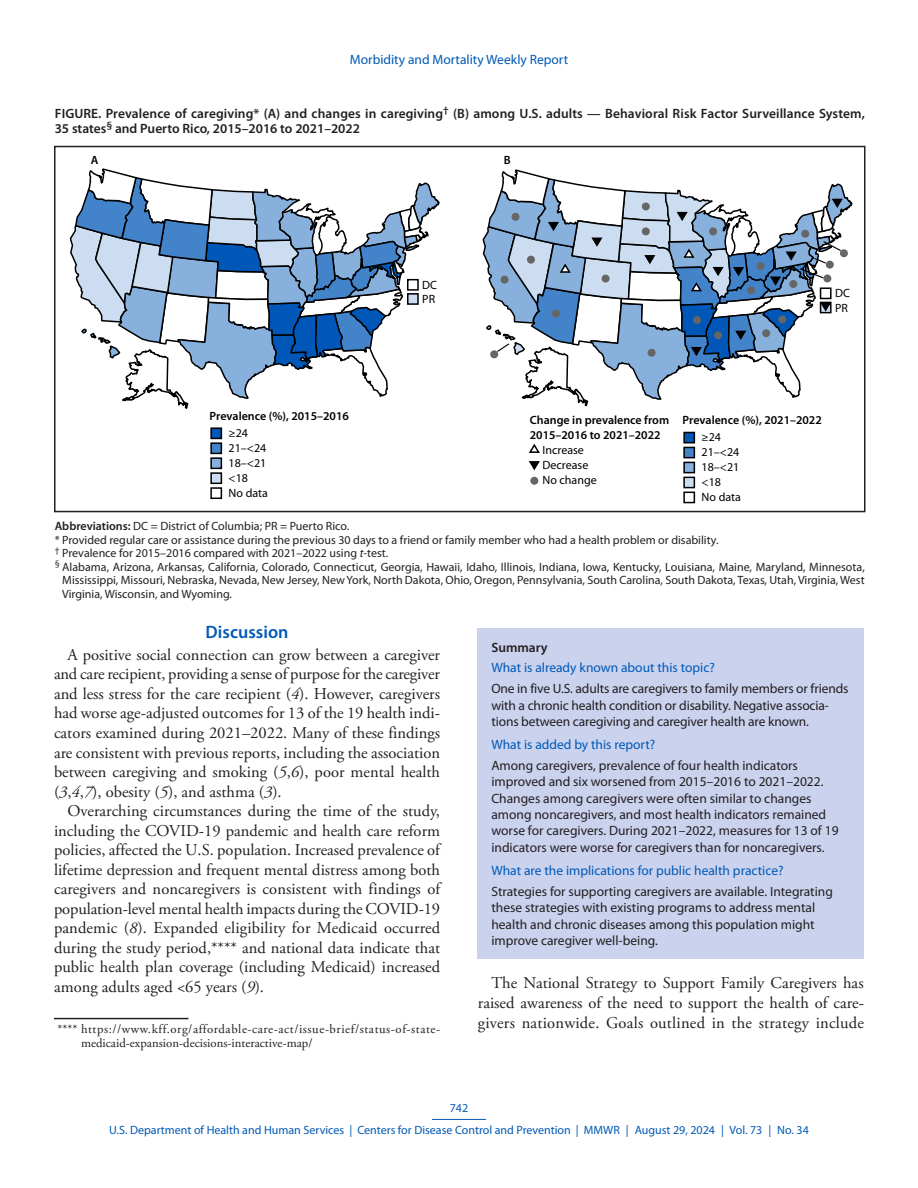
<style>
.page{position:relative;width:918px;height:1188px;background:#fff}
.page>*{position:absolute;margin:0;border:0;box-sizing:border-box;transform-origin:0 0}
.Heading_1{font:600 18px "Myriad Pro";color:#0059b7}
.Paragraph{font:16.5px/19.5px "Adobe Garamond Pro";color:#231f20;text-align:justify}
.Summary_Box_Text{font:13.5px/16.5px "Myriad Pro";color:#231f20}
.Figure_Title{font:600 13.5px/15px "Myriad Pro";letter-spacing:.005em;color:#231f20}
.Summary_Box_Heading{font:13.5px "Myriad Pro";color:#0059b7}
.Summary_Box_Ttile{font:600 13.5px "Myriad Pro";color:#231f20}
.footnote_w_rule_text_indent_4{font:12.75px/14.2px "Adobe Garamond Pro";letter-spacing:.045em;color:#231f20}
.Figure_Footnote{font:12px/13.5px "Myriad Pro";color:#231f20;text-align:justify}
.t1{font:12px/21.8px "Myriad Pro";color:#0059b7;text-align:center}
.t2{font:600 12px/15px "Myriad Pro";color:#000}
.t3{font:12px/15px "Myriad Pro";color:#000}
.Abbreviations{font:12px "Myriad Pro";color:#231f20}
.s1{font-weight:600}
.s2{font-style:italic}
</style>
<div class="page">
<hr style="left:432px;top:1119px;width:54px;height:1px;background:#0059b7">
<div style="left:211px;top:428px;width:10px;height:10px;background:#0057b7"></div>
<div style="left:210px;top:427px;width:12px;height:12px;border:2px solid #000"></div>
<div style="left:211px;top:443px;width:10px;height:10px;background:#4283ca"></div>
<div style="left:210px;top:442px;width:12px;height:12px;border:2px solid #000"></div>
<div style="left:211px;top:458px;width:10px;height:10px;background:#87b0dd"></div>
<div style="left:210px;top:457px;width:12px;height:12px;border:2px solid #000"></div>
<div style="left:211px;top:473px;width:10px;height:10px;background:#ccddf1"></div>
<div style="left:210px;top:472px;width:12px;height:12px;border:2px solid #000"></div>
<div style="left:210px;top:487px;width:12px;height:12px;border:2px solid #000"></div>
<svg style="left:69px;top:168px;width:371px;height:241px"></svg>
<div style="left:684px;top:432px;width:10px;height:11px;background:#0057b7"></div>
<div style="left:683px;top:432px;width:12px;height:11px;border:2px solid #000"></div>
<div style="left:684px;top:447px;width:10px;height:11px;background:#4283ca"></div>
<div style="left:683px;top:447px;width:12px;height:11px;border:2px solid #000"></div>
<div style="left:684px;top:462px;width:10px;height:11px;background:#87b0dd"></div>
<div style="left:683px;top:462px;width:12px;height:11px;border:2px solid #000"></div>
<div style="left:684px;top:477px;width:10px;height:11px;background:#ccddf1"></div>
<div style="left:683px;top:477px;width:12px;height:11px;border:2px solid #000"></div>
<div style="left:683px;top:492px;width:12px;height:11px;border:2px solid #000"></div>
<svg style="left:529px;top:443px;width:11px;height:10px"></svg>
<svg style="left:529px;top:461px;width:11px;height:10px"></svg>
<div style="left:531px;top:478px;width:7px;height:6px;background:#666;border-radius:50%"></div>
<div style="left:530px;top:477px;width:8px;height:8px;border:2px solid #666;border-radius:50%"></div>
<svg style="left:482px;top:169px;width:371px;height:238px"></svg>
<div style="left:54px;top:146px;width:812px;height:366px;border:2px solid #231f20"></div>
<hr style="left:54px;top:1018px;width:134px;height:1px;background:#231f20">
<div style="left:478px;top:628px;width:386px;height:330px;background:#cad2ee"></div>
<p class="Summary_Box_Heading" style="left:350px;top:52px;width:220px">Morbidity and Mortality Weekly Report</p>
<p class="Figure_Title" style="left:55px;top:106px;width:812px">FIGURE. Prevalence of caregiving* (A) and changes in caregiving<sup>†</sup> (B) among U.S. adults — Behavioral Risk Factor Surveillance System,<br>35 states<sup>§</sup> and Puerto Rico, 2015–2016 to 2021–2022</p>
<p class="t2" style="left:91px;top:152px;width:9px">A</p>
<p class="t2" style="left:504px;top:152px;width:8px">B</p>
<p class="t2" style="left:210px;top:409px;width:141px">Prevalence (%), 2015–2016</p>
<p class="t3" style="left:229px;top:426px;width:41px">≥24<br>21–&lt;24<br>18–&lt;21 &lt;18<br>No data</p>
<p class="t3" style="left:422px;top:278px;width:16px;line-height:14.2px">DC<br>PR</p>
<p class="t3" style="left:835px;top:287px;width:16px;line-height:14.2px">DC<br>PR</p>
<p class="t2" style="left:530px;top:413px;width:141px">Change in prevalence from<br>2015–2016 to 2021–2022</p>
<p class="t3" style="left:543px;top:442px;width:56px">Increase<br>Decrease<br>No change</p>
<p class="t2" style="left:683px;top:413px;width:141px">Prevalence (%), 2021–2022</p>
<p class="t3" style="left:702px;top:430px;width:41px">≥24<br>21–&lt;24<br>18–&lt;21 &lt;18<br>No data</p>
<p class="Abbreviations" style="left:55px;top:520px;width:296px"><span class="s1">Abbreviations:</span> DC = District of Columbia; PR = Puerto Rico.</p>
<p class="Figure_Footnote" style="left:55px;top:533px;width:665px">* Provided regular care or assistance during the previous 30 days to a friend or family member who had a health problem or disability.</p>
<p class="Figure_Footnote" style="left:55px;top:547px;width:335px"><sup>†</sup> Prevalence for 2015–2016 compared with 2021–2022 using <span class="s2">t</span>-test.</p>
<p class="Figure_Footnote" style="left:62px;top:560px;width:804px;text-indent:-8px"><sup>§</sup> Alabama, Arizona, Arkansas, California, Colorado, Connecticut, Georgia, Hawaii, Idaho, Illinois, Indiana, Iowa, Kentucky, Louisiana, Maine, Maryland, Minnesota, Mississippi, Missouri, Nebraska, Nevada, New Jersey, New York, North Dakota, Ohio, Oregon, Pennsylvania, South Carolina, South Dakota, Texas, Utah, Virginia, West Virginia, Wisconsin, and Wyoming.</p>
<h1 class="Heading_1" style="left:206px;top:622px;width:84px">Discussion</h1>
<p class="Paragraph" style="left:54px;top:646px;width:388px;text-indent:13px">A positive social connection can grow between a caregiver and care recipient, providing a sense of purpose for the caregiver and less stress for the care recipient (<span class="s2">4</span>). However, caregivers had worse age-adjusted outcomes for 13 of the 19 health indi&shy;cators examined during 2021–2022. Many of these findings are consistent with previous reports, including the association between caregiving and smoking (<span class="s2">5</span>,<span class="s2">6</span>), poor mental health (<span class="s2">3</span>,<span class="s2">4</span>,<span class="s2">7</span>), obesity (<span class="s2">5</span>), and asthma (<span class="s2">3</span>).</p>
<p class="Paragraph" style="left:54px;top:802px;width:388px;text-indent:13px">Overarching circumstances during the time of the study, including the COVID-19 pandemic and health care reform policies, affected the U.S. population. Increased prevalence of lifetime depression and frequent mental distress among both caregivers and noncaregivers is consistent with findings of population-level mental health impacts during the COVID-19 pandemic (<span class="s2">8</span>). Expanded eligibility for Medicaid occurred during the study period,**** and national data indicate that public health plan coverage (including Medicaid) increased among adults aged &lt;65 years (<span class="s2">9</span>).</p>
<p class="footnote_w_rule_text_indent_4" style="left:81px;top:1022px;width:361px;text-indent:-23px">**** https://www.kff.org/affordable-care-act/issue-brief/status-of-state&shy;medicaid-expansion-decisions-interactive-map/</p>
<h1 class="Summary_Box_Ttile" style="left:491px;top:640px;width:58px">Summary</h1>
<h1 class="Summary_Box_Heading" style="left:491px;top:660px;width:225px">What is already known about this topic?</h1>
<p class="Summary_Box_Text" style="left:491px;top:680px;width:359px">One in five U.S. adults are caregivers to family members or friends with a chronic health condition or disability. Negative associa&shy;tions between caregiving and caregiver health are known.</p>
<h1 class="Summary_Box_Heading" style="left:491px;top:737px;width:165px">What is added by this report?</h1>
<p class="Summary_Box_Text" style="left:491px;top:757px;width:349px">Among caregivers, prevalence of four health indicators improved and six worsened from 2015–2016 to 2021–2022.<br>Changes among caregivers were often similar to changes among noncaregivers, and most health indicators remained worse for caregivers. During 2021–2022, measures for 13 of 19 indicators were worse for caregivers than for noncaregivers.</p>
<h1 class="Summary_Box_Heading" style="left:491px;top:863px;width:294px">What are the implications for public health practice?</h1>
<p class="Summary_Box_Text" style="left:491px;top:883px;width:343px">Strategies for supporting caregivers are available. Integrating these strategies with existing programs to address mental health and chronic diseases among this population might improve caregiver well-being.</p>
<p class="Paragraph" style="left:478px;top:974px;width:388px;text-indent:13px">The National Strategy to Support Family Caregivers has raised awareness of the need to support the health of care&shy;givers nationwide. Goals outlined in the strategy include</p>
<p class="t1" style="left:109px;top:1098px;width:701px">742<br>U.S. Department of Health and Human Services | Centers for Disease Control and Prevention | MMWR | August 29, 2024 | Vol. 73 | No. 34</p>
</div>
